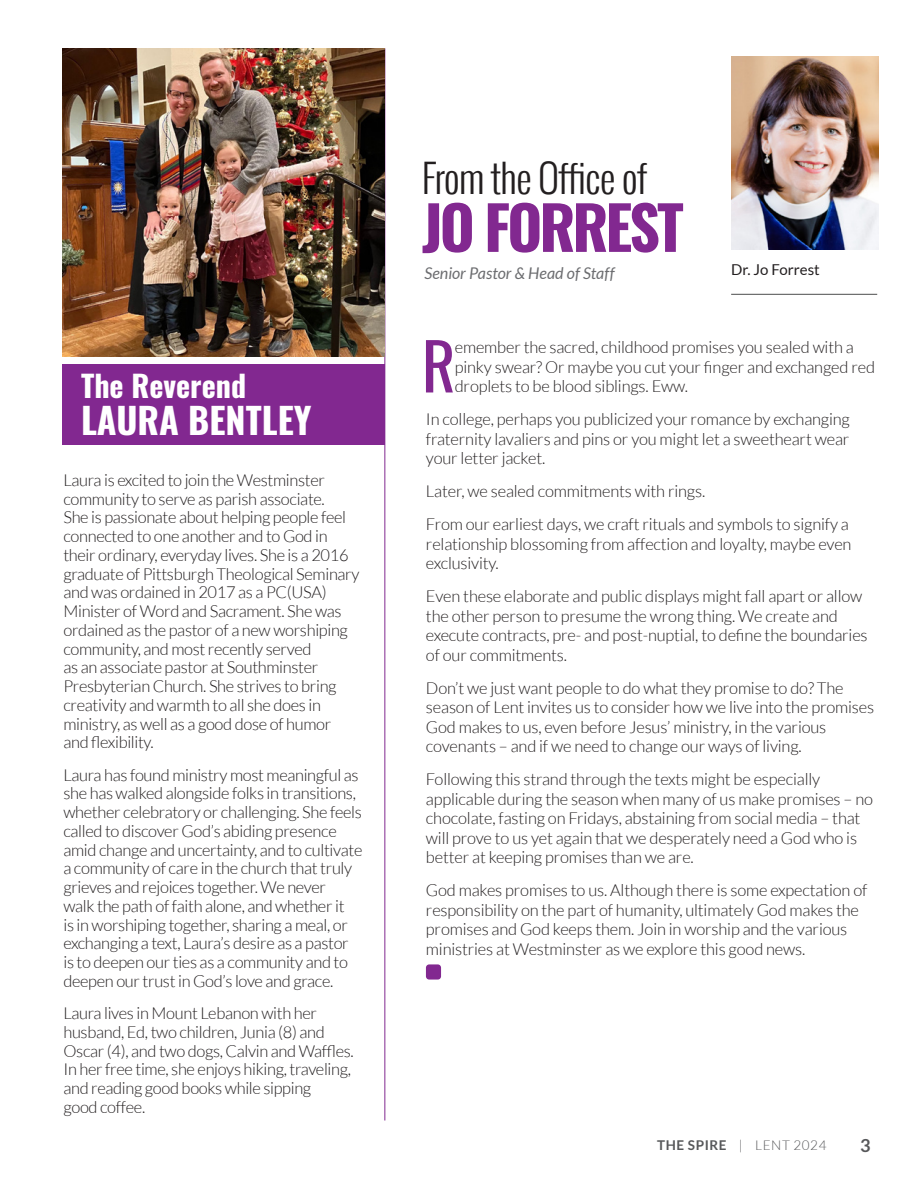
<style>
.page{position:relative;width:918px;height:1188px;background:#fff}
.page>*{position:absolute;margin:0;border:0;box-sizing:border-box;transform-origin:0 0}
.t1{font:64.65px "Oswald";color:#822890}
.t2{font:700 60px "Oswald";letter-spacing:-.05em;color:#822890}
.t3{font:300 39px "Oswald";letter-spacing:-.02em;color:#231f20}
.t4{font:700 36px "Oswald";color:#fff}
.t5{font:700 30px "Oswald";color:#fff}
.t6{font:700 18px "Lato";color:#57585a}
.t7{font:300 16.5px/18.8px "Lato";letter-spacing:-.02em;color:#231f20}
.Spire_article_text{font:italic 16.2px "Lato";color:#6c6d70}
.t8{font:15px "Lato";color:#231f20}
.t9{font:300 13.5px "Lato";letter-spacing:.04em;color:#57585a}
.s1{font-weight:700}
</style>
<div class="page">
<img style="left:731px;top:56px;width:147px;height:194px">
<hr style="left:731px;top:294px;width:146px;height:1px;background:#4b4c4d">
<div style="left:426px;top:964px;width:15px;height:16px;background:#822890;border-radius:3px"></div>
<hr style="left:384px;top:48px;width:1px;height:1072px;background:#822890">
<img style="left:63px;top:49px;width:321px;height:307px">
<div style="left:63px;top:364px;width:322px;height:82px;background:#822890"></div>
<p class="t5" style="left:81px;top:370px;width:167px">The Reverend</p>
<p class="t4" style="left:81px;top:402px;width:232px">LAURA BENTLEY</p>
<p class="t7" style="left:63px;top:471px;width:298px">Laura is excited to join the Westminster community to serve as parish associate.<br>She is passionate about helping people feel connected to one another and to God in their ordinary, everyday lives. She is a 2016 graduate of Pittsburgh Theological Seminary and was ordained in 2017 as a PC(USA)<br>Minister of Word and Sacrament. She was ordained as the pastor of a new worshiping community, and most recently served<br>as an associate pastor at Southminster Presbyterian Church. She strives to bring creativity and warmth to all she does in ministry, as well as a good dose of humor and flexibility.</p>
<p class="t7" style="left:63px;top:765px;width:301px">Laura has found ministry most meaningful as she has walked alongside folks in transitions, whether celebratory or challenging. She feels called to discover God’s abiding presence amid change and uncertainty, and to cultivate a community of care in the church that truly grieves and rejoices together. We never<br>walk the path of faith alone, and whether it<br>is in worshiping together, sharing a meal, or exchanging a text, Laura’s desire as a pastor is to deepen our ties as a community and to deepen our trust in God’s love and grace.</p>
<p class="t7" style="left:63px;top:1004px;width:292px">Laura lives in Mount Lebanon with her husband, Ed, two children, Junia (8) and Oscar (4), and two dogs, Calvin and Waffles.<br>In her free time, she enjoys hiking, traveling, and reading good books while sipping<br>good coffee.</p>
<p class="t3" style="left:422px;top:149px;width:227px">From the Office of</p>
<p class="t2" style="left:422px;top:196px;width:264px">JO FORREST</p>
<p class="Spire_article_text" style="left:424px;top:264px;width:192px">Senior Pastor &amp; Head of Staff</p>
<p class="t8" style="left:731px;top:262px;width:90px">Dr. Jo Forrest</p>
<p class="t1" style="left:422px;top:309px;width:35px">R</p>
<p class="t7" style="left:455px;top:338px;width:422px;line-height:19.5px">emember the sacred, childhood promises you sealed with a pinky swear? Or maybe you cut your finger and exchanged red droplets to be blood siblings. Eww.</p>
<p class="t7" style="left:426px;top:410px;width:425px;line-height:19.5px;text-align:justify">In college, perhaps you publicized your romance by exchanging fraternity lavaliers and pins or you might let a sweetheart wear your letter jacket.</p>
<p class="t7" style="left:426px;top:482px;width:281px">Later, we sealed commitments with rings.</p>
<p class="t7" style="left:426px;top:515px;width:427px;line-height:19.5px">From our earliest days, we craft rituals and symbols to signify a relationship blossoming from affection and loyalty, maybe even exclusivity.</p>
<p class="t7" style="left:426px;top:587px;width:443px;line-height:19.5px">Even these elaborate and public displays might fall apart or allow the other person to presume the wrong thing. We create and execute contracts, pre- and post-nuptial, to define the boundaries of our commitments.</p>
<p class="t7" style="left:426px;top:678px;width:450px;line-height:19.5px">Don’t we just want people to do what they promise to do? The season of Lent invites us to consider how we live into the promises God makes to us, even before Jesus’ ministry, in the various covenants – and if we need to change our ways of living.</p>
<p class="t7" style="left:426px;top:770px;width:449px;line-height:19.5px">Following this strand through the texts might be especially applicable during the season when many of us make promises – no chocolate, fasting on Fridays, abstaining from social media – that will prove to us yet again that we desperately need a God who is better at keeping promises than we are.</p>
<p class="t7" style="left:426px;top:881px;width:443px;line-height:19.5px">God makes promises to us. Although there is some expectation of responsibility on the part of humanity, ultimately God makes the promises and God keeps them. Join in worship and the various ministries at Westminster as we explore this good news.</p>
<p class="t9" style="left:657px;top:1138px;width:171px"><span class="s1">THE SPIRE</span> | LENT 2024</p>
<p class="t6" style="left:860px;top:1135px;width:12px">3</p>
</div>
